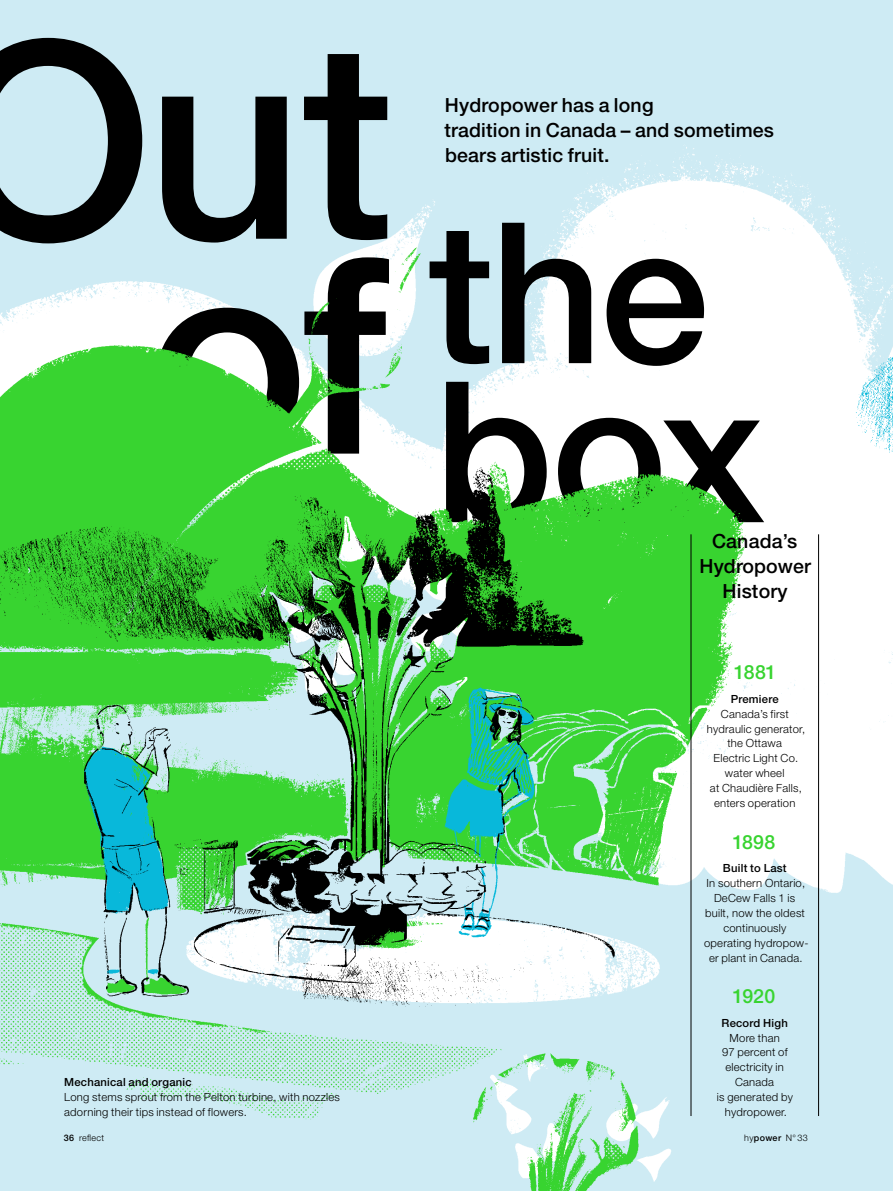
<style>
.page{position:relative;width:893px;height:1191px;background:#fff}
.page>*{position:absolute;margin:0;border:0;box-sizing:border-box;transform-origin:0 0}
.t1{font:500 274.65px "Helvetica Neue LT Pro";color:#000}
.t2{font:500 196.5px/159px "Helvetica Neue LT Pro";letter-spacing:-.015em;color:#000}
.t3{font:500 19.5px/24.8px "Helvetica Neue LT Pro";letter-spacing:.01em;color:#000}
.t4{font:500 19.5px "Helvetica Neue LT Pro";letter-spacing:.005em;color:#38d430}
.t5{font:300 11.25px/14.9px "Helvetica Neue LT Pro";letter-spacing:.02em;color:#000;text-align:center}
.t6{font:500 11.25px "Helvetica Neue LT Pro";letter-spacing:.02em;color:#000}
.t7{font:300 9px "Helvetica Neue LT Pro";letter-spacing:.035em;color:#000}
.s1{font-weight:500}
</style>
<div class="page">
<img style="left:0;top:1px;width:893px;height:1190px">
<img style="left:829px;top:241px;width:64px;height:372px">
<hr style="left:818px;top:534px;width:1px;height:582px;background:#000">
<hr style="left:691px;top:534px;width:1px;height:582px;background:#000">
<h1 class="t1" style="left:-56px;top:-24px;width:451px">Out</h1>
<h1 class="t1" style="left:146px;top:191px;width:244px">of</h1>
<p class="t6" style="left:64px;top:1075px;width:129px">Mechanical and organic</p>
<p class="t5" style="left:64px;top:1089px;width:277px;text-align:left">Long stems sprout from the Pelton turbine, with nozzles adorning their tips instead of flowers.</p>
<h3 class="t3" style="left:444px;top:93px;width:331px">Hydropower has a long<br>tradition in Canada – and sometimes</h3>
<h3 class="t3" style="left:445px;top:142px;width:166px">bears artistic fruit.</h3>
<h2 class="t2" style="left:428px;top:211px;width:338px">the box</h2>
<h3 class="t3" style="left:700px;top:529px;width:113px;text-align:center">Canada’s<br>Hydropower<br>History</h3>
<h3 class="t4" style="left:734px;top:661px;width:44px">1881</h3>
<p class="t6" style="left:731px;top:692px;width:49px">Premiere</p>
<p class="t5" style="left:707px;top:706px;width:100px">Canada’s first hydraulic generator, the Ottawa<br>Electric Light Co. water wheel<br>at Chaudière Falls, enters operation</p>
<h3 class="t4" style="left:732px;top:830px;width:44px">1898</h3>
<p class="t6" style="left:723px;top:861px;width:65px">Built to Last</p>
<p class="t5" style="left:704px;top:875px;width:106px">In southern Ontario,<br>DeCew Falls 1 is built, now the oldest continuously operating hydropow&shy;er plant in Canada.</p>
<h3 class="t4" style="left:732px;top:984px;width:44px">1920</h3>
<p class="t6" style="left:721px;top:1016px;width:68px">Record High</p>
<p class="t5" style="left:717px;top:1030px;width:77px">More than<br>97 percent of electricity in<br>Canada<br>is generated by hydropower.</p>
<p class="t7" style="left:64px;top:1132px;width:42px"><span class="s1">36</span> reflect</p>
<p class="t7" style="left:744px;top:1132px;width:65px">hy<span class="s1">power</span> N° 33</p>
</div>
